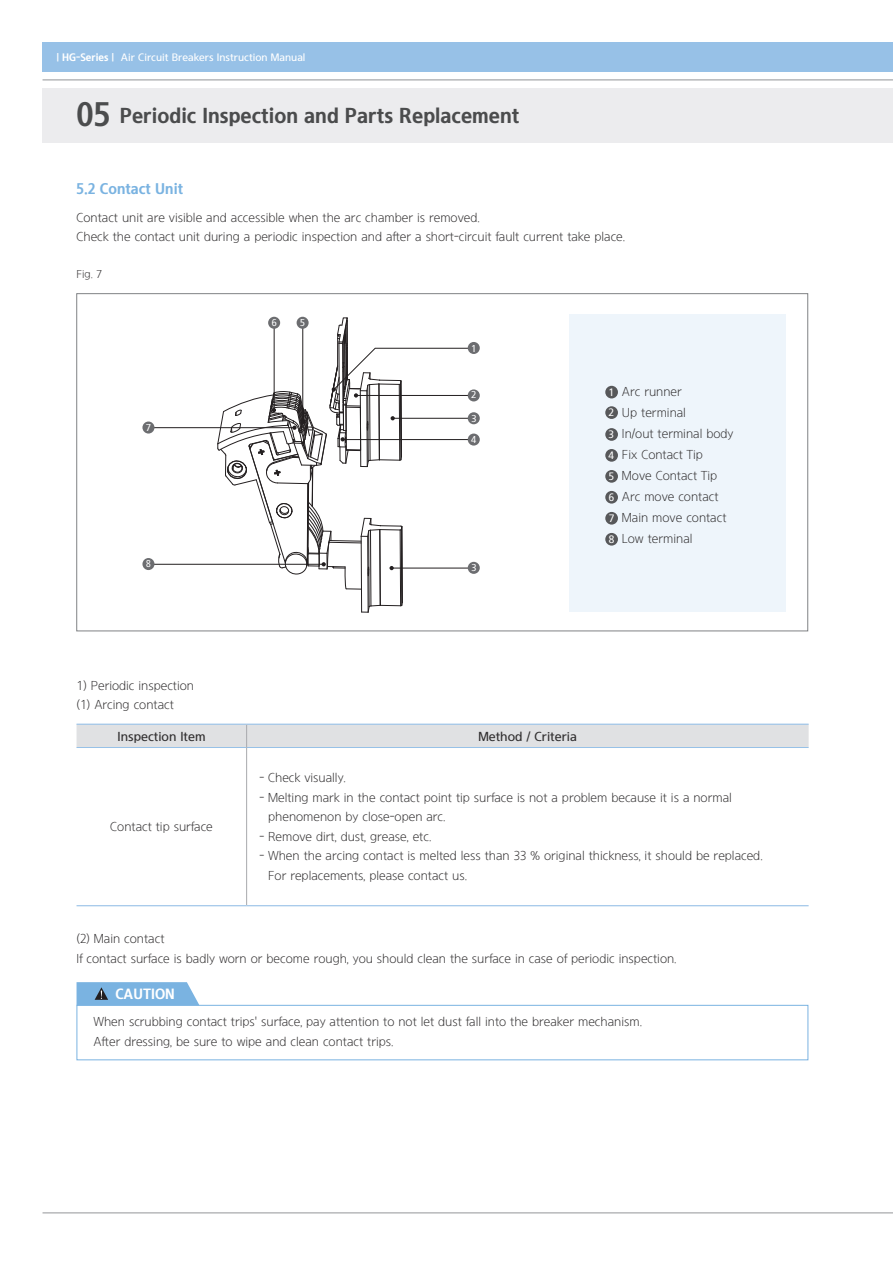
<style>
.page{position:relative;width:893px;height:1263px;background:#fff}
.page>*{position:absolute;margin:0;border:0;box-sizing:border-box;transform-origin:0 0}
.øµπÆ_ﬂ{font:21px "Hyundai HI Bold OTF";color:#4b4c4d;scale:.95 1}
.øµπÆ_ﬂ-2{font:15px "Hyundai HI Bold OTF";color:#7ab3e1;scale:.95 1}
.øµπÆ_ﬂ-3{font:14.4px "Hyundai HI Bold OTF";color:#fff;scale:.95 1}
.ƒ_º_øµπÆ{font:12.75px/19.5px "Hyundai HI Light OTF";color:#312f30}
.ƒ_º_øµπÆ-2{font:12.75px "Hyundai HI Medium OTF";color:#312f30}
.t1{font:11.25px "Hyundai HI Light OTF";color:#312f30}
.t2{font:10.5px "Hyundai HI Medium OTF";color:#fff}
.본문_영문_-8{font:9.75px "Hyundai HI Medium OTF";color:#fff}
.본문_영문_-8-2{font:9.75px "Hyundai HI Medium OTF";color:#fff;scale:.9 1}
.s1{font-family:"Hyundai HI Bold OTF"}
.s2{font-size:33px}
</style>
<div class="page">
<div style="left:43px;top:43px;width:850px;height:29px;background:#97c1e7"></div>
<hr style="left:43px;top:1212px;width:850px;height:1px;background:#939598">
<hr style="left:43px;top:80px;width:850px;height:1px;background:#939598">
<div style="left:43px;top:88px;width:850px;height:54px;background:#ececee"></div>
<div style="left:77px;top:293px;width:731px;height:338px;background:#fff;border:1px solid #808285"></div>
<hr style="left:77px;top:747px;width:169px;height:1px;background:#97c1e7">
<hr style="left:247px;top:747px;width:562px;height:1px;background:#97c1e7">
<hr style="left:77px;top:905px;width:170px;height:1px;background:#97c1e7">
<hr style="left:247px;top:905px;width:562px;height:1px;background:#97c1e7">
<hr style="left:246px;top:747px;width:1px;height:158px;background:#a8a9ad">
<div style="left:77px;top:724px;width:732px;height:23px;background:#e0e1e3"></div>
<div style="left:569px;top:314px;width:217px;height:298px;background:#eef5fb"></div>
<div style="left:605px;top:386px;width:13px;height:12px;background:#57585a;border-radius:50%"></div>
<div style="left:605px;top:406px;width:13px;height:13px;background:#57585a;border-radius:50%"></div>
<div style="left:605px;top:428px;width:13px;height:13px;background:#57585a;border-radius:50%"></div>
<div style="left:605px;top:449px;width:13px;height:13px;background:#57585a;border-radius:50%"></div>
<div style="left:605px;top:470px;width:13px;height:13px;background:#57585a;border-radius:50%"></div>
<div style="left:605px;top:491px;width:13px;height:13px;background:#57585a;border-radius:50%"></div>
<div style="left:605px;top:512px;width:13px;height:13px;background:#57585a;border-radius:50%"></div>
<div style="left:605px;top:533px;width:13px;height:13px;background:#57585a;border-radius:50%"></div>
<svg style="left:77px;top:982px;width:123px;height:23px;background:#80b3dd"></svg>
<div style="left:77px;top:1005px;width:731px;height:55px;border:1px solid #7ab3e1"></div>
<hr style="left:152px;top:564px;width:170px;height:1px;background:#231f20">
<div style="left:142px;top:558px;width:12px;height:12px;background:#6c6d70;border-radius:50%"></div>
<hr style="left:149px;top:427px;width:145px;height:1px;background:#231f20">
<div style="left:142px;top:421px;width:12px;height:13px;background:#6c6d70;border-radius:50%"></div>
<div style="left:468px;top:342px;width:12px;height:12px;background:#6c6d70;border-radius:50%"></div>
<div style="left:468px;top:389px;width:12px;height:12px;background:#6c6d70;border-radius:50%"></div>
<div style="left:468px;top:412px;width:12px;height:12px;background:#6c6d70;border-radius:50%"></div>
<div style="left:468px;top:434px;width:12px;height:12px;background:#6c6d70;border-radius:50%"></div>
<div style="left:468px;top:562px;width:12px;height:12px;background:#6c6d70;border-radius:50%"></div>
<svg style="left:217px;top:317px;width:256px;height:296px"></svg>
<p class="t2" style="left:56px;top:52px;width:251px"><span class="s1">| HG-Series |</span> Air Circuit Breakers Instruction Manual</p>
<p class="øµπÆ_ﬂ" style="left:77px;top:103px;width:468px"><span class="s2">05</span> Periodic Inspection and Parts Replacement</p>
<p class="øµπÆ_ﬂ-2" style="left:77px;top:179px;width:114px">5.2 Contact Unit</p>
<p class="ƒ_º_øµπÆ" style="left:77px;top:207px;width:550px">Contact unit are visible and accessible when the arc chamber is removed.<br>Check the contact unit during a periodic inspection and after a short-circuit fault current take place.</p>
<p class="t1" style="left:77px;top:268px;width:27px">Fig. 7</p>
<p class="본문_영문_-8" style="left:146px;top:422px;width:7px">7</p>
<p class="본문_영문_-8-2" style="left:146px;top:558px;width:7px">8</p>
<p class="본문_영문_-8" style="left:272px;top:317px;width:6px">6</p>
<p class="본문_영문_-8" style="left:300px;top:317px;width:7px">5</p>
<p class="본문_영문_-8" style="left:471px;top:342px;width:7px">1</p>
<p class="본문_영문_-8" style="left:471px;top:389px;width:7px">2</p>
<p class="본문_영문_-8" style="left:471px;top:412px;width:7px">3</p>
<p class="본문_영문_-8" style="left:471px;top:434px;width:7px">4</p>
<p class="본문_영문_-8" style="left:471px;top:562px;width:7px">3</p>
<p class="t2" style="left:608px;top:386px;width:7px">1</p>
<p class="ƒ_º_øµπÆ" style="left:622px;top:382px;width:61px">Arc runner</p>
<p class="t2" style="left:609px;top:406px;width:7px">2</p>
<p class="ƒ_º_øµπÆ" style="left:622px;top:403px;width:66px">Up terminal</p>
<p class="t2" style="left:609px;top:428px;width:7px">3</p>
<p class="ƒ_º_øµπÆ" style="left:622px;top:424px;width:113px">In/out terminal body</p>
<p class="t2" style="left:608px;top:449px;width:7px">4</p>
<p class="ƒ_º_øµπÆ" style="left:622px;top:445px;width:82px">Fix Contact Tip</p>
<p class="t2" style="left:609px;top:470px;width:7px">5</p>
<p class="ƒ_º_øµπÆ" style="left:622px;top:466px;width:97px">Move Contact Tip</p>
<p class="t2" style="left:609px;top:491px;width:7px">6</p>
<p class="ƒ_º_øµπÆ" style="left:622px;top:487px;width:98px">Arc move contact</p>
<p class="t2" style="left:609px;top:512px;width:7px">7</p>
<p class="ƒ_º_øµπÆ" style="left:622px;top:508px;width:106px">Main move contact</p>
<p class="t2" style="left:609px;top:533px;width:7px">8</p>
<p class="ƒ_º_øµπÆ" style="left:622px;top:529px;width:72px">Low terminal</p>
<p class="ƒ_º_øµπÆ" style="left:77px;top:675px;width:119px">1) Periodic inspection</p>
<p class="ƒ_º_øµπÆ" style="left:77px;top:695px;width:99px">(1) Arcing contact</p>
<p class="ƒ_º_øµπÆ-2" style="left:118px;top:728px;width:90px">Inspection Item</p>
<p class="ƒ_º_øµπÆ-2" style="left:478px;top:728px;width:100px">Method / Criteria</p>
<p class="ƒ_º_øµπÆ" style="left:110px;top:817px;width:104px">Contact tip surface</p>
<p class="ƒ_º_øµπÆ" style="left:259px;top:768px;width:88px">- Check visually.</p>
<p class="ƒ_º_øµπÆ" style="left:268px;top:788px;width:465px;text-indent:-9px">- Melting mark in the contact point tip surface is not a problem because it is a normal phenomenon by close-open arc.</p>
<p class="ƒ_º_øµπÆ" style="left:259px;top:827px;width:173px">- Remove dirt, dust, grease, etc.</p>
<p class="ƒ_º_øµπÆ" style="left:268px;top:846px;width:496px;text-indent:-9px">- When the arcing contact is melted less than 33 % original thickness, it should be replaced.<br>For replacements, please contact us.</p>
<p class="ƒ_º_øµπÆ" style="left:77px;top:929px;width:601px">(2) Main contact<br>If contact surface is badly worn or become rough, you should clean the surface in case of periodic inspection.</p>
<p class="øµπÆ_ﬂ-3" style="left:115px;top:985px;width:64px">CAUTION</p>
<p class="ƒ_º_øµπÆ" style="left:94px;top:1012px;width:550px">When scrubbing contact trips' surface, pay attention to not let dust fall into the breaker mechanism.</p>
<p class="ƒ_º_øµπÆ" style="left:94px;top:1031px;width:301px">After dressing, be sure to wipe and clean contact trips.</p>
</div>
